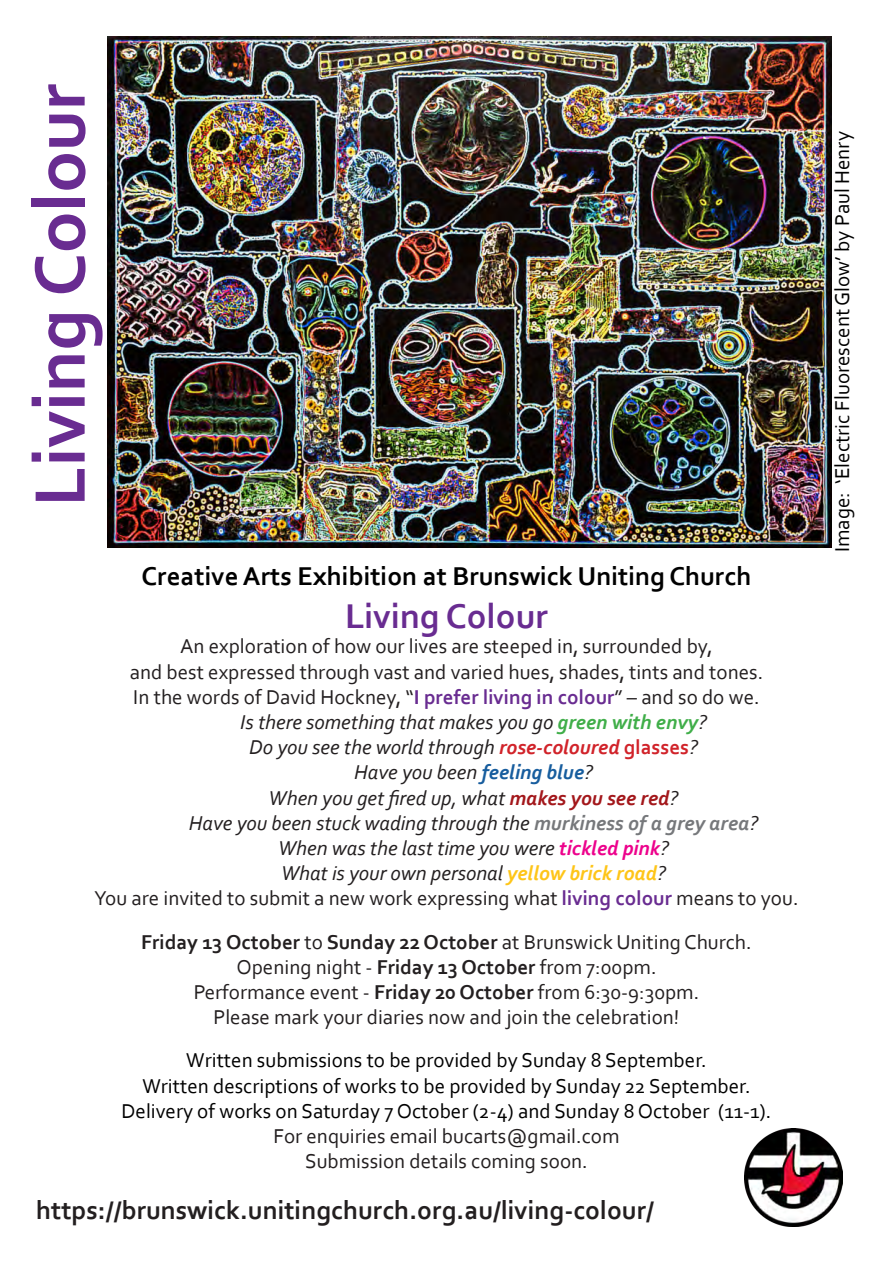
<style>
.page{position:relative;width:893px;height:1263px;background:#fff}
.page>*{position:absolute;margin:0;border:0;box-sizing:border-box;transform-origin:0 0}
.t1{font:700 75px "Corbel";color:#692c91}
.Body_Text{font:700 36px "Corbel";color:#692c91}
.t2{font:700 27px "Corbel";color:#231f20}
.Body_Text-2{font:700 27px "Corbel";color:#000}
.t3{font:21px/25.2px "Corbel";color:#231f20;text-align:center}
.t4{font:italic 21px "Corbel";color:#231f20}
.Body_Text-3{font:21px/25.2px "Corbel";color:#000;text-align:center}
.t5{font:700 21px "Corbel";color:#231f20}
.s1{font-weight:700;color:#692c91}
.s2{font-weight:700;color:#40ae49}
.s3{font-weight:700;color:#d1232a}
.s4{font-weight:700;font-style:normal;color:#d1232a}
.s5{font-weight:700;color:#175d9e}
.s6{font-weight:700;color:#a3171b}
.s7{font-weight:700;color:#76787b}
.s8{font-weight:700;color:#ed028c}
.s9{font-weight:700;color:#fec518}
.s10{font-weight:400}
.s11{font-weight:700}
.s12{color:#231f20}
</style>
<div class="page">
<img style="left:107px;top:36px;width:725px;height:512px">
<img style="left:745px;top:1129px;width:98px;height:98px">
<p class="t1" style="left:13px;top:507px;width:424px;rotate:-90deg">Living Colour</p>
<p class="Body_Text-2" style="left:142px;top:559px;width:611px">Creative Arts Exhibition at Brunswick Uniting Church</p>
<p class="Body_Text" style="left:345px;top:594px;width:204px">Living Colour</p>
<p class="t3" style="left:130px;top:633px;width:635px">An exploration of how our lives are steeped in, surrounded by,<br>and best expressed through vast and varied hues, shades, tints and tones.<br>In the words of David Hockney, “<span class="s1">I prefer living in colour</span>” – and so do we.</p>
<p class="t4" style="left:240px;top:709px;width:468px">Is there something that makes you go <span class="s2">green with envy</span>?</p>
<p class="t4" style="left:249px;top:734px;width:450px">Do you see the world through <span class="s3">rose-coloured</span> <span class="s4">glasses</span>?</p>
<p class="t4" style="left:354px;top:759px;width:240px">Have you been <span class="s5">feeling blue</span>?</p>
<p class="t4" style="left:269px;top:785px;width:411px">When you get fired up, what <span class="s6">makes you see red</span>?</p>
<p class="t4" style="left:189px;top:810px;width:571px">Have you been stuck wading through the <span class="s7">murkiness of a grey area</span>?</p>
<p class="t4" style="left:278px;top:835px;width:392px">When was the last time you were <span class="s8">tickled pink</span>?</p>
<p class="t4" style="left:281px;top:860px;width:386px">What is your own personal <span class="s9">yellow brick road</span>?</p>
<p class="t3" style="left:94px;top:885px;width:706px">You are invited to submit a new work expressing what <span class="s1">living colour</span> means to you.</p>
<p class="t5" style="left:141px;top:929px;width:612px">Friday 13 October <span class="s10">to</span> Sunday 22 October <span class="s10">at Brunswick Uniting Church.</span></p>
<p class="t3" style="left:194px;top:954px;width:507px">Opening night - <span class="s11">Friday 13 October</span> from 7:00pm.<br>Performance event - <span class="s11">Friday 20 October</span> from 6:30-9:30pm.</p>
<p class="t3" style="left:213px;top:1004px;width:467px">Please mark your diaries now and join the celebration!</p>
<p class="Body_Text-3" style="left:186px;top:1047px;width:522px">Written submissions to be provided by Sunday 8 September.</p>
<p class="Body_Text-3" style="left:142px;top:1072px;width:610px">Written descriptions of works to be provided by Sunday 22 September.</p>
<p class="Body_Text-3" style="left:122px;top:1098px;width:651px">Delivery of works on Saturday 7 October (2-4) and Sunday 8 October (11-1).<br><span class="s12">For enquiries email bucarts@gmail.com<br>Submission details coming soon.</span></p>
<p class="t2" style="left:36px;top:1193px;width:620px">https://brunswick.unitingchurch.org.au/living-colour/</p>
<p class="Body_Text-3" style="left:829px;top:552px;width:422px;rotate:-90deg">Image: ‘Electric Fluorescent Glow’ by Paul Henry</p>
</div>
